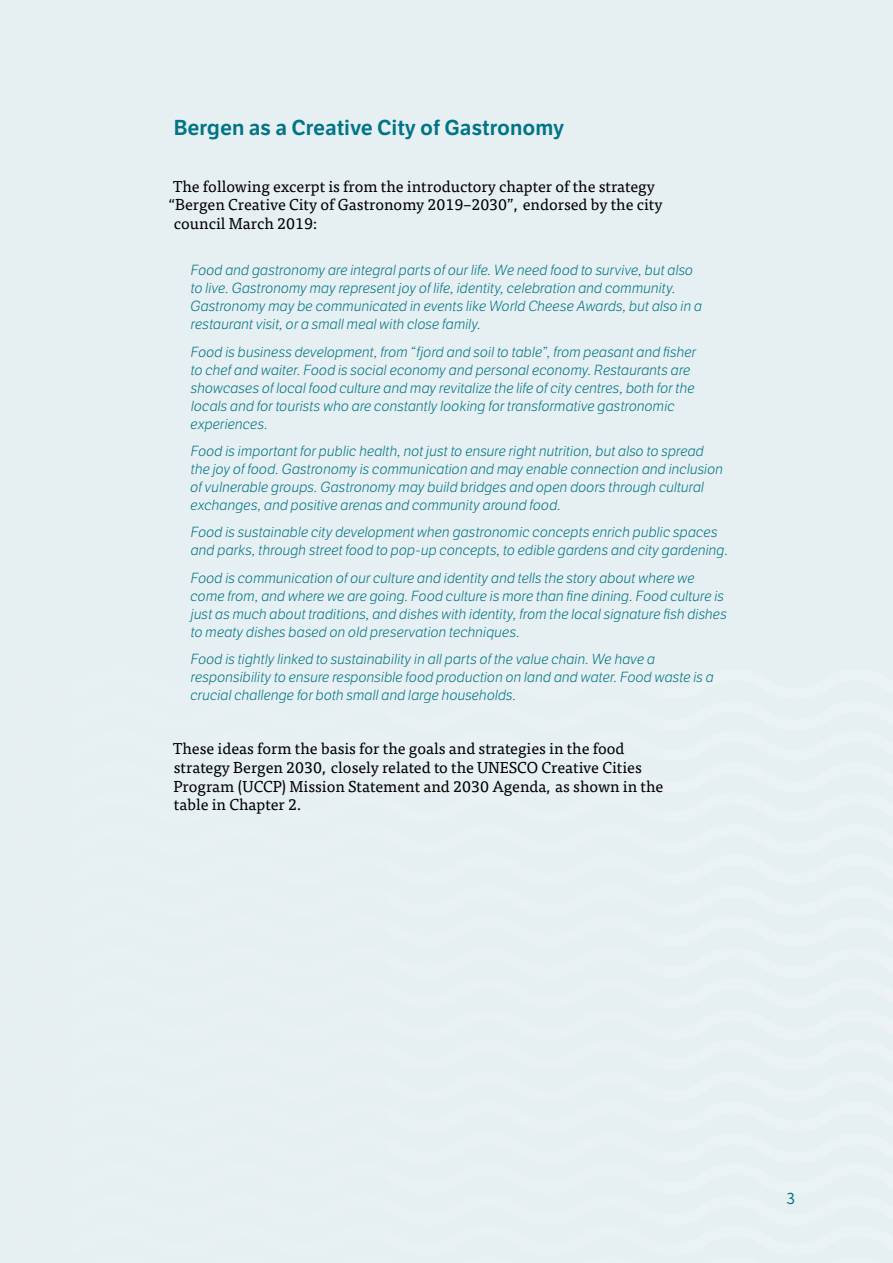
<style>
.page{position:relative;width:893px;height:1263px;background:#e6eff2}
.page>*{position:absolute;margin:0;border:0;box-sizing:border-box;transform-origin:0 0}
.t1{font:21px "LFT Etica SB";color:#007586}
.t2{font:15.75px/18.8px "Tisa Pro";color:#000}
.t3{font:15.75px "LFT Etica";color:#007586}
.t4{font:italic 300 14.25px/18px "LFT Etica";letter-spacing:.01em;color:#007586}
</style>
<div class="page">
<h1 class="t1" style="left:174px;top:115px;width:392px">Bergen as a Creative City of Gastronomy</h1>
<p class="t2" style="left:173px;top:176px;width:483px">The following excerpt is from the introductory chapter of the strategy</p>
<p class="t2" style="left:169px;top:194px;width:496px">“Bergen Creative City of Gastronomy 2019–2030”, endorsed by the city</p>
<p class="t2" style="left:174px;top:213px;width:146px">council March 2019:</p>
<p class="t4" style="left:190px;top:262px;width:513px">Food and gastronomy are integral parts of our life. We need food to survive, but also to live. Gastronomy may represent joy of life, identity, celebration and community.<br>Gastronomy may be communicated in events like World Cheese Awards, but also in a restaurant visit, or a small meal with close family.</p>
<p class="t4" style="left:191px;top:343px;width:507px">Food is business development, from “fjord and soil to table”, from peasant and fisher to chef and waiter. Food is social economy and personal economy. Restaurants are showcases of local food culture and may revitalize the life of city centres, both for the locals and for tourists who are constantly looking for transformative gastronomic experiences.</p>
<p class="t4" style="left:191px;top:442px;width:534px">Food is important for public health, not just to ensure right nutrition, but also to spread the joy of food. Gastronomy is communication and may enable connection and inclusion of vulnerable groups. Gastronomy may build bridges and open doors through cultural exchanges, and positive arenas and community around food.</p>
<p class="t4" style="left:191px;top:524px;width:539px">Food is sustainable city development when gastronomic concepts enrich public spaces and parks, through street food to pop-up concepts, to edible gardens and city gardening.</p>
<p class="t4" style="left:191px;top:569px;width:538px">Food is communication of our culture and identity and tells the story about where we come from, and where we are going. Food culture is more than fine dining. Food culture is just as much about traditions, and dishes with identity, from the local signature fish dishes to meaty dishes based on old preservation techniques.</p>
<p class="t4" style="left:191px;top:650px;width:525px">Food is tightly linked to sustainability in all parts of the value chain. We have a responsibility to ensure responsible food production on land and water. Food waste is a crucial challenge for both small and large households.</p>
<p class="t2" style="left:173px;top:738px;width:492px">These ideas form the basis for the goals and strategies in the food strategy Bergen 2030, closely related to the UNESCO Creative Cities Program (UCCP) Mission Statement and 2030 Agenda, as shown in the table in Chapter 2.</p>
<p class="t3" style="left:787px;top:1189px;width:10px">3</p>
</div>
